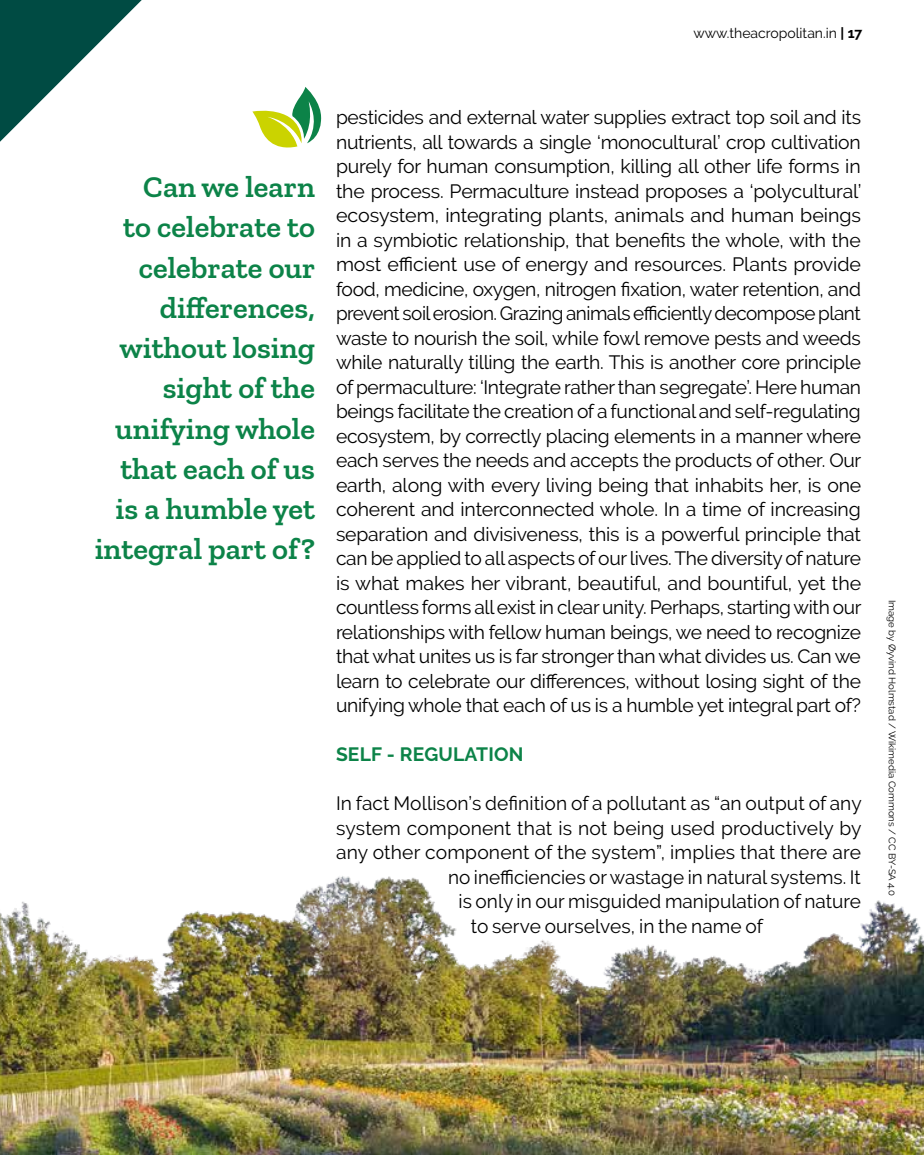
<style>
.page{position:relative;width:924px;height:1155px;background:#fff}
.page>*{position:absolute;margin:0;border:0;box-sizing:border-box;transform-origin:0 0}
.t1{font:600 30.62px/40.2px "Zilla Slab";color:#0c8348;text-align:right}
.t2{font:19.25px/24.5px "Raleway";color:#000;text-align:justify}
.t3{font:700 19.25px "Raleway";letter-spacing:.01em;color:#0c8348}
.t4{font:14px "Raleway";color:#000}
.t5{font:9.62px "Raleway";color:#000}
.s1{font-weight:700}
</style>
<div class="page">
<img style="left:0;top:876px;width:924px;height:279px">
<svg style="left:252px;top:87px;width:70px;height:61px"></svg>
<svg style="left:0;top:0;width:142px;height:142px"></svg>
<p class="t4" style="left:693px;top:25px;width:170px">www.theacropolitan.in <span class="s1">| 17</span></p>
<h1 class="t1" style="left:95px;top:167px;width:222px">Can we learn<br>to celebrate to celebrate our differences, without losing sight of the unifying whole that each of us is a humble yet integral part of?</h1>
<p class="t2" style="left:336px;top:105px;width:527px">pesticides and external water supplies extract top soil and its nutrients, all towards a single ‘monocultural’ crop cultivation purely for human consumption, killing all other life forms in the process. Permaculture instead proposes a ‘polycultural’ ecosystem, integrating plants, animals and human beings in a symbiotic relationship, that benefits the whole, with the most efficient use of energy and resources. Plants provide food, medicine, oxygen, nitrogen fixation, water retention, and prevent soil erosion. Grazing animals efficiently decompose plant waste to nourish the soil, while fowl remove pests and weeds while naturally tilling the earth. This is another core principle of permaculture: ‘Integrate rather than segregate’. Here human beings facilitate the creation of a functional and self-regulating ecosystem, by correctly placing elements in a manner where each serves the needs and accepts the products of other. Our earth, along with every living being that inhabits her, is one coherent and interconnected whole. In a time of increasing separation and divisiveness, this is a powerful principle that can be applied to all aspects of our lives. The diversity of nature is what makes her vibrant, beautiful, and bountiful, yet the countless forms all exist in clear unity. Perhaps, starting with our relationships with fellow human beings, we need to recognize that what unites us is far stronger than what divides us. Can we learn to celebrate our differences, without losing sight of the unifying whole that each of us is a humble yet integral part of?</p>
<p class="t3" style="left:336px;top:743px;width:189px">SELF - REGULATION</p>
<p class="t2" style="left:336px;top:791px;width:527px">In fact Mollison’s definition of a pollutant as “an output of any</p>
<p class="t2" style="left:336px;top:816px;width:527px">system component that is not being used productively by</p>
<p class="t2" style="left:336px;top:840px;width:526px">any other component of the system”, implies that there are</p>
<p class="t2" style="left:448px;top:865px;width:414px">no inefficiencies or wastage in natural systems. It</p>
<p class="t2" style="left:458px;top:889px;width:404px">is only in our misguided manipulation of nature</p>
<p class="t2" style="left:471px;top:914px;width:294px">to serve ourselves, in the name of</p>
<p class="t5" style="left:898px;top:600px;width:298px;rotate:90deg">Image by Øyvind Holmstad / Wikimedia Commons / CC BY-SA 4.0</p>
</div>
